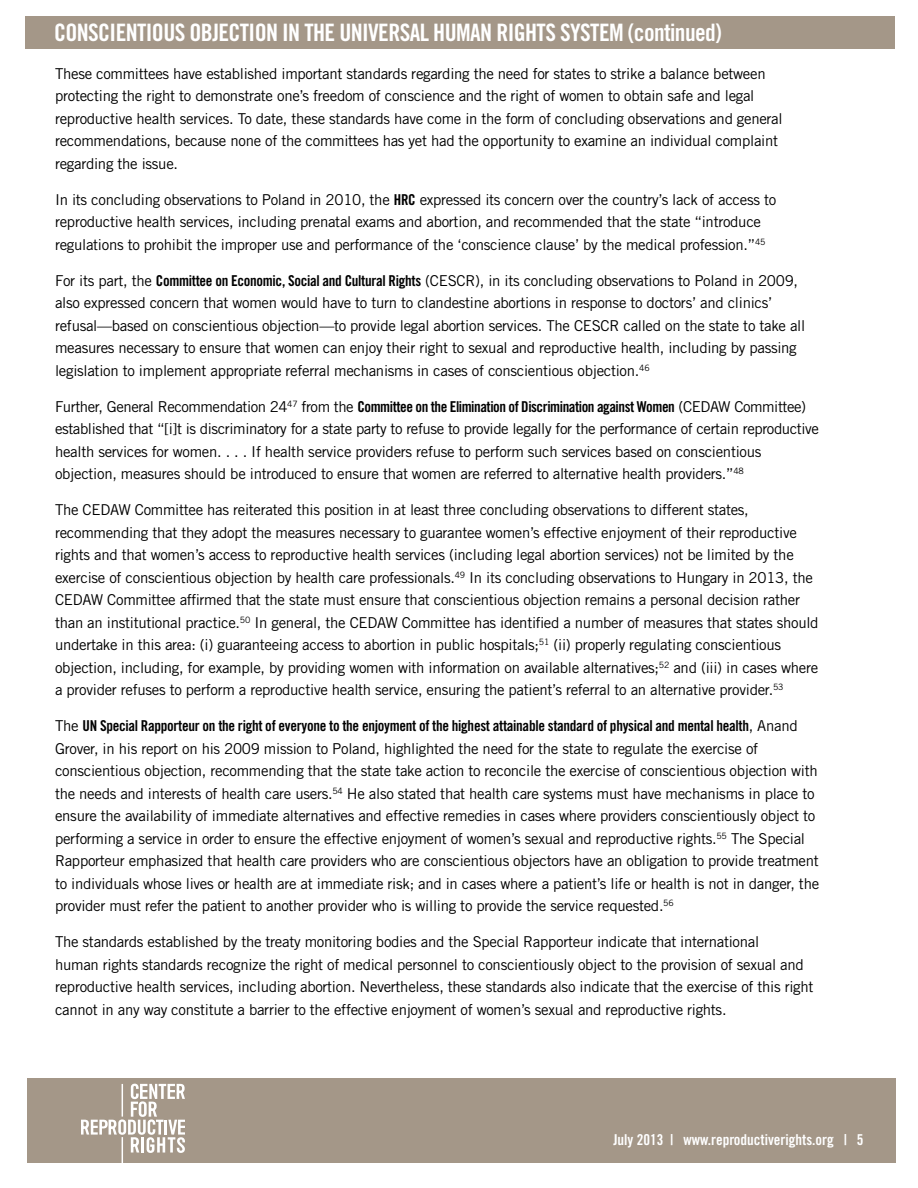
<style>
.page{position:relative;width:918px;height:1188px;background:#fff}
.page>*{position:absolute;margin:0;border:0;box-sizing:border-box;transform-origin:0 0}
.t1{font:24px "Trade Gothic Bold Cond Twenty";letter-spacing:-.025em;color:#fff}
.t2{font:15px/22.5px "Trade Gothic";letter-spacing:-.02em;color:#000}
.t3{font:15px "Trade Gothic Bold Cond Twenty";letter-spacing:-.02em;color:#000}
.t4{font:15px "Trade Gothic Bold Cond Twenty";color:#fff}
.s1{font-family:"Trade Gothic Bold Cond Twenty"}
.s2{font-family:"Trade Gothic"}
</style>
<div class="page">
<div style="left:27px;top:1078px;width:868px;height:84px;background:#a49788"></div>
<svg style="left:81px;top:1084px;width:104px;height:69px"></svg>
<hr style="left:122px;top:1084px;width:1px;height:33px;background:#fff">
<hr style="left:122px;top:1137px;width:1px;height:51px;background:#fff">
<div style="left:26px;top:17px;width:869px;height:32px;background:#a49788"></div>
<h1 class="t1" style="left:54px;top:18px;width:669px">CONSCIENTIOUS OBJECTION IN THE UNIVERSAL HUMAN RIGHTS SYSTEM (continued)</h1>
<p class="t2" style="left:55px;top:62px;width:729px">These committees have established important standards regarding the need for states to strike a balance between protecting the right to demonstrate one’s freedom of conscience and the right of women to obtain safe and legal reproductive health services. To date, these standards have come in the form of concluding observations and general recommendations, because none of the committees has yet had the opportunity to examine an individual complaint regarding the issue.</p>
<p class="t2" style="left:55px;top:188px;width:723px">In its concluding observations to Poland in 2010, the <span class="s1">HRC</span> expressed its concern over the country’s lack of access to reproductive health services, including prenatal exams and abortion, and recommended that the state “introduce regulations to prohibit the improper use and performance of the ‘conscience clause’ by the medical profession.”<sup>45</sup></p>
<p class="t2" style="left:55px;top:269px;width:752px">For its part, the <span class="s1">Committee on Economic, Social and Cultural Rights</span> (CESCR), in its concluding observations to Poland in 2009, also expressed concern that women would have to turn to clandestine abortions in response to doctors’ and clinics’ refusal—based on conscientious objection—to provide legal abortion services. The CESCR called on the state to take all measures necessary to ensure that women can enjoy their right to sexual and reproductive health, including by passing legislation to implement appropriate referral mechanisms in cases of conscientious objection.<sup>46</sup></p>
<p class="t2" style="left:55px;top:395px;width:765px">Further, General Recommendation 24<sup>47</sup> from the <span class="s1">Committee on the Elimination of Discrimination against Women</span> (CEDAW Committee) established that “[i]t is discriminatory for a state party to refuse to provide legally for the performance of certain reproductive health services for women. . . . If health service providers refuse to perform such services based on conscientious objection, measures should be introduced to ensure that women are referred to alternative health providers.”<sup>48</sup></p>
<p class="t2" style="left:55px;top:499px;width:765px">The CEDAW Committee has reiterated this position in at least three concluding observations to different states, recommending that they adopt the measures necessary to guarantee women’s effective enjoyment of their reproductive rights and that women’s access to reproductive health services (including legal abortion services) not be limited by the exercise of conscientious objection by health care professionals.<sup>49</sup> In its concluding observations to Hungary in 2013, the CEDAW Committee affirmed that the state must ensure that conscientious objection remains a personal decision rather than an institutional practice.<sup>50</sup> In general, the CEDAW Committee has identified a number of measures that states should undertake in this area: (i) guaranteeing access to abortion in public hospitals;<sup>51</sup> (ii) properly regulating conscientious objection, including, for example, by providing women with information on available alternatives;<sup>52</sup> and (iii) in cases where a provider refuses to perform a reproductive health service, ensuring the patient’s referral to an alternative provider.<sup>53</sup></p>
<p class="t3" style="left:55px;top:717px;width:744px"><span class="s2">The</span> UN Special Rapporteur on the right of everyone to the enjoyment of the highest attainable standard of physical and mental health<span class="s2">, Anand</span></p>
<p class="t2" style="left:55px;top:737px;width:766px">Grover, in his report on his 2009 mission to Poland, highlighted the need for the state to regulate the exercise of conscientious objection, recommending that the state take action to reconcile the exercise of conscientious objection with the needs and interests of health care users.<sup>54</sup> He also stated that health care systems must have mechanisms in place to ensure the availability of immediate alternatives and effective remedies in cases where providers conscientiously object to performing a service in order to ensure the effective enjoyment of women’s sexual and reproductive rights.<sup>55</sup> The Special Rapporteur emphasized that health care providers who are conscientious objectors have an obligation to provide treatment to individuals whose lives or health are at immediate risk; and in cases where a patient’s life or health is not in danger, the provider must refer the patient to another provider who is willing to provide the service requested.<sup>56</sup></p>
<p class="t2" style="left:55px;top:931px;width:760px">The standards established by the treaty monitoring bodies and the Special Rapporteur indicate that international<br>human rights standards recognize the right of medical personnel to conscientiously object to the provision of sexual and reproductive health services, including abortion. Nevertheless, these standards also indicate that the exercise of this right cannot in any way constitute a barrier to the effective enjoyment of women’s sexual and reproductive rights.</p>
<p class="t4" style="left:613px;top:1131px;width:235px">July 2013 | www.reproductiverights.org |</p>
<p class="t4" style="left:857px;top:1131px;width:8px">5</p>
</div>
